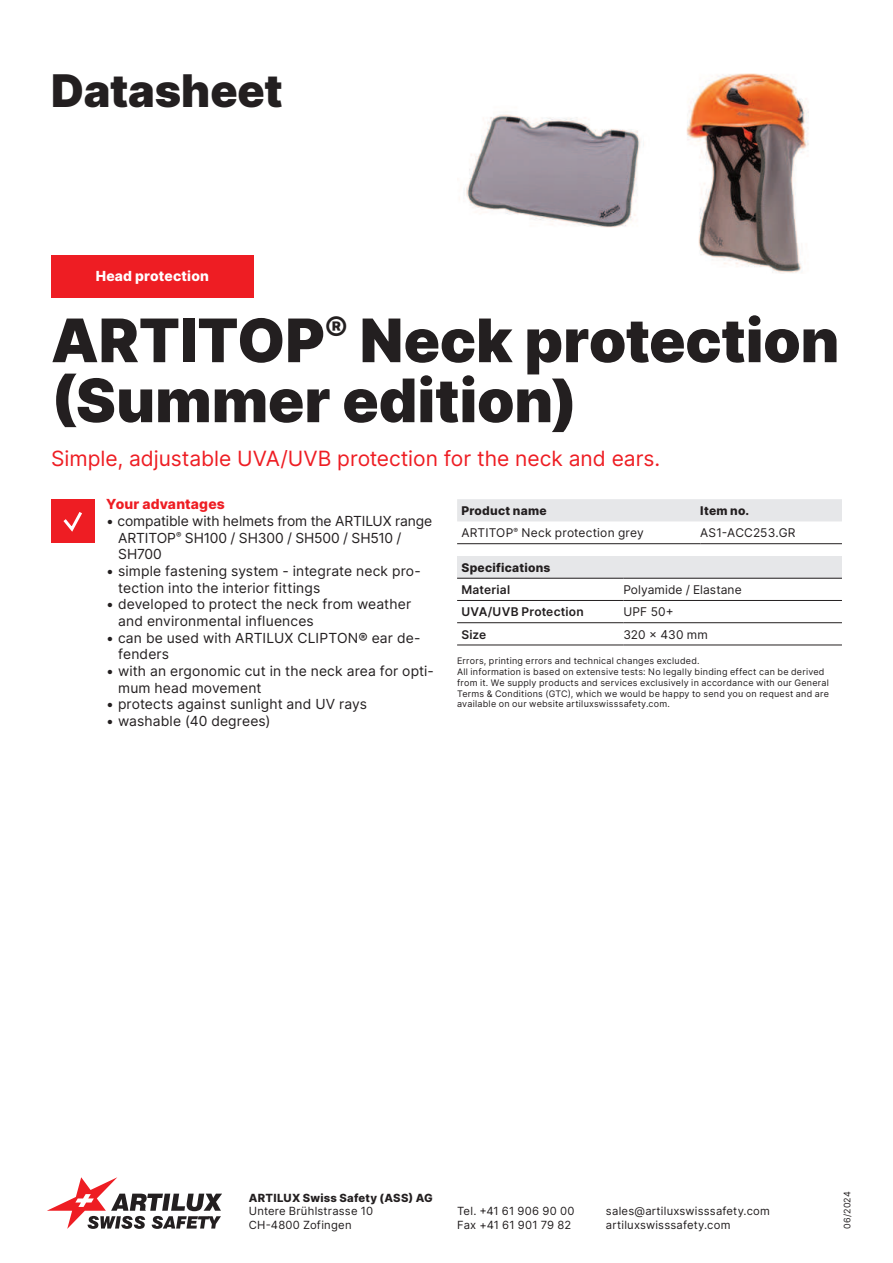
<style>
.page{position:relative;width:893px;height:1263px;background:#fff}
.page>*{position:absolute;margin:0;border:0;box-sizing:border-box;transform-origin:0 0}
.t1{font:900 60px/60px "Inter";color:#231f20}
.t2{font:900 45px "Inter";letter-spacing:-.005em;color:#231f20}
.t3{font:21px "Inter";color:#ee1d23}
.t4{font:13.8px "Inter";letter-spacing:.01em;color:#231f20}
.t5{font:13.8px "Inter";letter-spacing:-.01em;color:#231f20}
.t6{font:800 13.8px "Inter";letter-spacing:.01em;color:#ee1d23}
.t7{font:800 13.8px "Inter";letter-spacing:.015em;color:#fff}
.t8{font:12px "Inter";letter-spacing:.01em;color:#231f20}
.t9{font:800 12px "Inter";letter-spacing:.02em;color:#231f20}
.t10{font:600 12px "Inter";letter-spacing:.02em;color:#231f20}
.t11{font:11.25px/13.5px "Inter";letter-spacing:.02em;color:#231f20}
.t12{font:800 11.25px "Inter";letter-spacing:.025em;color:#231f20}
.t13{font:9px/10.8px "Inter";letter-spacing:.03em;color:#231f20}
</style>
<div class="page">
<svg style="left:47px;top:1177px;width:174px;height:52px"></svg>
<div style="left:457px;top:499px;width:385px;height:22px;background:#e6e7e9"></div>
<hr style="left:457px;top:543px;width:243px;height:1px;background:#231f20">
<hr style="left:700px;top:543px;width:142px;height:1px;background:#231f20">
<div style="left:457px;top:556px;width:385px;height:22px;background:#e6e7e9"></div>
<hr style="left:457px;top:578px;width:166px;height:1px;background:#231f20">
<hr style="left:623px;top:578px;width:219px;height:1px;background:#231f20">
<hr style="left:457px;top:600px;width:166px;height:1px;background:#231f20">
<hr style="left:623px;top:600px;width:219px;height:1px;background:#231f20">
<hr style="left:457px;top:622px;width:166px;height:1px;background:#231f20">
<hr style="left:623px;top:622px;width:219px;height:1px;background:#231f20">
<hr style="left:457px;top:645px;width:166px;height:1px;background:#231f20">
<hr style="left:623px;top:645px;width:219px;height:1px;background:#231f20">
<div style="left:51px;top:255px;width:203px;height:43px;background:#ee1d23"></div>
<div style="left:51px;top:499px;width:44px;height:44px;background:#ee1d23"></div>
<svg style="left:63px;top:512px;width:19px;height:20px"></svg>
<img style="left:464px;top:114px;width:180px;height:114px">
<img style="left:686px;top:73px;width:123px;height:200px">
<h2 class="t2" style="left:51px;top:72px;width:233px">Datasheet</h2>
<h3 class="t7" style="left:96px;top:271px;width:115px">Head protection</h3>
<h1 class="t1" style="left:51px;top:315px;width:790px">ARTITOP<sup>®</sup> Neck protection (Summer edition)</h1>
<h3 class="t3" style="left:51px;top:450px;width:611px">Simple, adjustable UVA/UVB protection for the neck and ears.</h3>
<h3 class="t6" style="left:106px;top:499px;width:120px">Your advantages</h3>
<h3 class="t5" style="left:106px;top:515px;width:328px">" compatible with helmets from the ARTILUX range</h3>
<h3 class="t5" style="left:118px;top:532px;width:285px">ARTITOP<sup>®</sup> SH100 / SH300 / SH500 / SH510 /</h3>
<h3 class="t4" style="left:118px;top:549px;width:45px">SH700</h3>
<h3 class="t4" style="left:106px;top:565px;width:316px">" simple fastening system - integrate neck pro-</h3>
<h3 class="t4" style="left:118px;top:582px;width:204px">tection into the interior fittings</h3>
<h3 class="t4" style="left:106px;top:599px;width:306px">" developed to protect the neck from weather</h3>
<h3 class="t4" style="left:118px;top:615px;width:197px">and environmental influences</h3>
<h3 class="t4" style="left:106px;top:632px;width:316px">" can be used with ARTILUX CLIPTON® ear de-</h3>
<h3 class="t4" style="left:118px;top:649px;width:53px">fenders</h3>
<h3 class="t4" style="left:106px;top:665px;width:329px">" with an ergonomic cut in the neck area for opti-</h3>
<h3 class="t4" style="left:118px;top:682px;width:145px">mum head movement</h3>
<h3 class="t4" style="left:106px;top:699px;width:262px">" protects against sunlight and UV rays</h3>
<h3 class="t4" style="left:106px;top:715px;width:166px">" washable (40 degrees)</h3>
<h3 class="t9" style="left:461px;top:506px;width:87px">Product name</h3>
<h3 class="t9" style="left:700px;top:506px;width:50px">Item no.</h3>
<h3 class="t8" style="left:461px;top:528px;width:184px">ARTITOP<sup>®</sup> Neck protection grey</h3>
<h3 class="t8" style="left:700px;top:524px;width:97px">AS1-ACC253.GR</h3>
<h3 class="t9" style="left:461px;top:562px;width:91px">Specifications</h3>
<h3 class="t10" style="left:461px;top:585px;width:50px">Material</h3>
<h3 class="t8" style="left:623px;top:585px;width:120px">Polyamide / Elastane</h3>
<h3 class="t10" style="left:461px;top:607px;width:124px">UVA/UVB Protection</h3>
<h3 class="t8" style="left:623px;top:603px;width:52px">UPF 50+</h3>
<h3 class="t10" style="left:461px;top:629px;width:27px">Size</h3>
<h3 class="t8" style="left:623px;top:625px;width:86px">320 x 430 mm</h3>
<p class="t13" style="left:457px;top:656px;width:373px">Errors, printing errors and technical changes excluded.<br>All information is based on extensive tests: No legally binding effect can be derived from it. We supply products and services exclusively in accordance with our General Terms &amp; Conditions (GTC), which we would be happy to send you on request and are available on our website artiluxswisssafety.com.</p>
<p class="t12" style="left:249px;top:1190px;width:186px">ARTILUX Swiss Safety (ASS) AG</p>
<p class="t11" style="left:249px;top:1205px;width:126px">Untere Brühlstrasse 10<br>CH-4800 Zofingen</p>
<p class="t11" style="left:457px;top:1204px;width:119px">Tel. +41 61 906 90 00<br>Fax +41 61 901 79 82</p>
<p class="t11" style="left:606px;top:1204px;width:165px">sales@artiluxswisssafety.com artiluxswisssafety.com</p>
<p class="t13" style="left:842px;top:1229px;width:39px;rotate:-90deg">06/2024</p>
</div>
